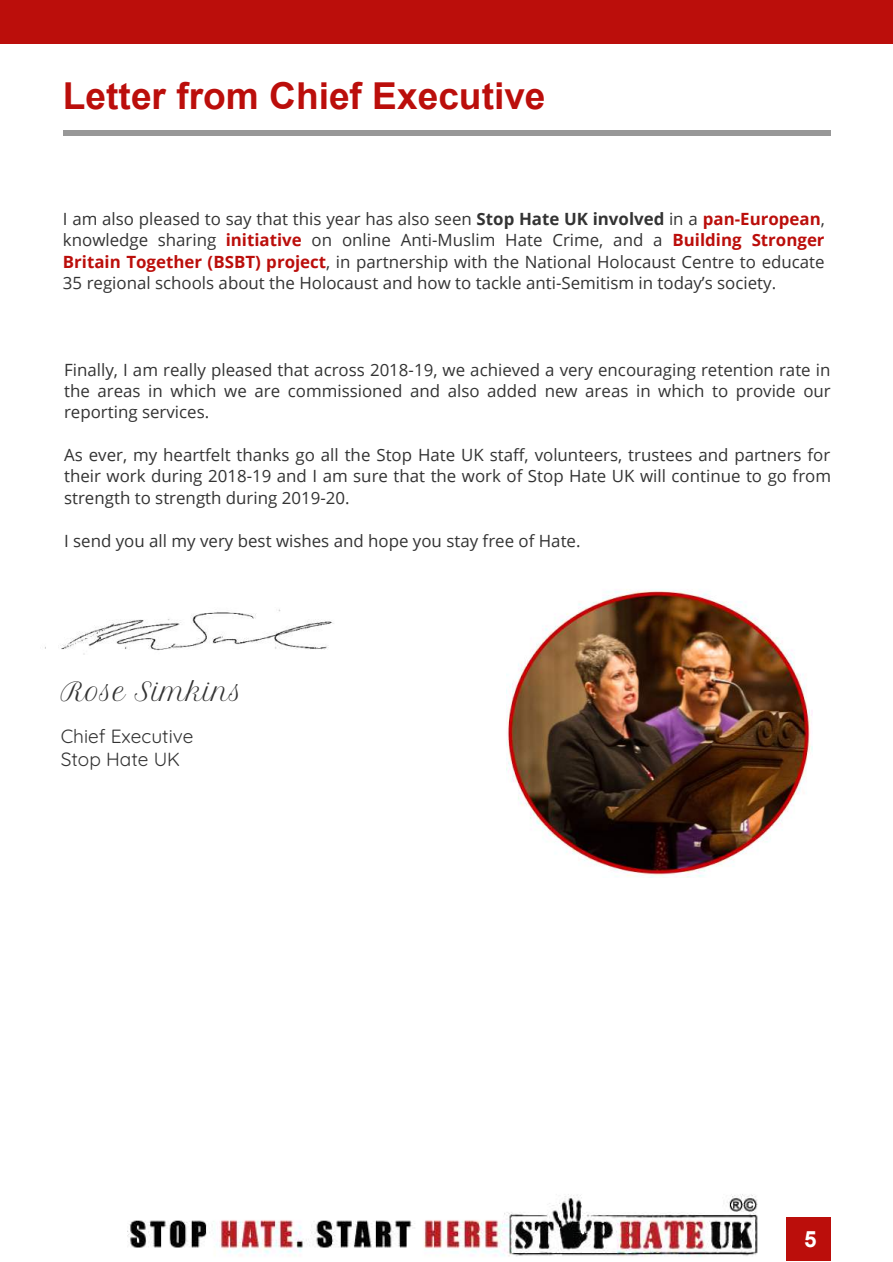
<style>
.page{position:relative;width:893px;height:1262px;background:#fff}
.page>*{position:absolute;margin:0;border:0;box-sizing:border-box;transform-origin:0 0}
.t1{font:700 37.05px "Arial";color:#bb0e0b}
.t2{font:24.75px "Petit Formal Script";color:#333}
.t3{font:700 22.5px "Arial";color:#fff}
.t4{font:19.05px/22.5px "Quicksand";color:#333}
.t5{font:16.8px/21.3px "Open Sans";color:#333;text-align:justify}
.s1{font-weight:700}
.s2{font-weight:700;color:#bb0e0b}
</style>
<div class="page">
<div style="left:63px;top:130px;width:767px;height:6px;background:#989898"></div>
<img style="left:127px;top:1194px;width:631px;height:63px">
<div style="left:0;top:0;width:892px;height:44px;background:#bb0e0b"></div>
<div style="left:786px;top:1216px;width:45px;height:44px;background:#bb0e0b"></div>
<img style="left:506px;top:589px;width:306px;height:288px">
<img style="left:45px;top:609px;width:289px;height:45px">
<h1 class="t1" style="left:63px;top:71px;width:484px">Letter from Chief Executive</h1>
<p class="t5" style="left:63px;top:208px;width:763px">I am also pleased to say that this year has also seen <span class="s1">Stop Hate UK involved</span> in a <span class="s2">pan-European</span>, knowledge sharing <span class="s2">initiative</span> on online Anti-Muslim Hate Crime, and a <span class="s2">Building Stronger Britain Together (BSBT) project</span>, in partnership with the National Holocaust Centre to educate 35 regional schools about the Holocaust and how to tackle anti-Semitism in today’s society.</p>
<p class="t5" style="left:64px;top:358px;width:768px">Finally, I am really pleased that across 2018-19, we achieved a very encouraging retention rate in the areas in which we are commissioned and also added new areas in which to provide our reporting services.</p>
<p class="t5" style="left:64px;top:444px;width:768px">As ever, my heartfelt thanks go all the Stop Hate UK staff, volunteers, trustees and partners for their work during 2018-19 and I am sure that the work of Stop Hate UK will continue to go from strength to strength during 2019-20.</p>
<p class="t5" style="left:64px;top:529px;width:518px">I send you all my very best wishes and hope you stay free of Hate.</p>
<h2 class="t2" style="left:61px;top:676px;width:183px">Rose Simkins</h2>
<p class="t4" style="left:61px;top:723px;width:134px">Chief Executive<br>Stop Hate UK</p>
<h3 class="t3" style="left:804px;top:1224px;width:14px">5</h3>
</div>
